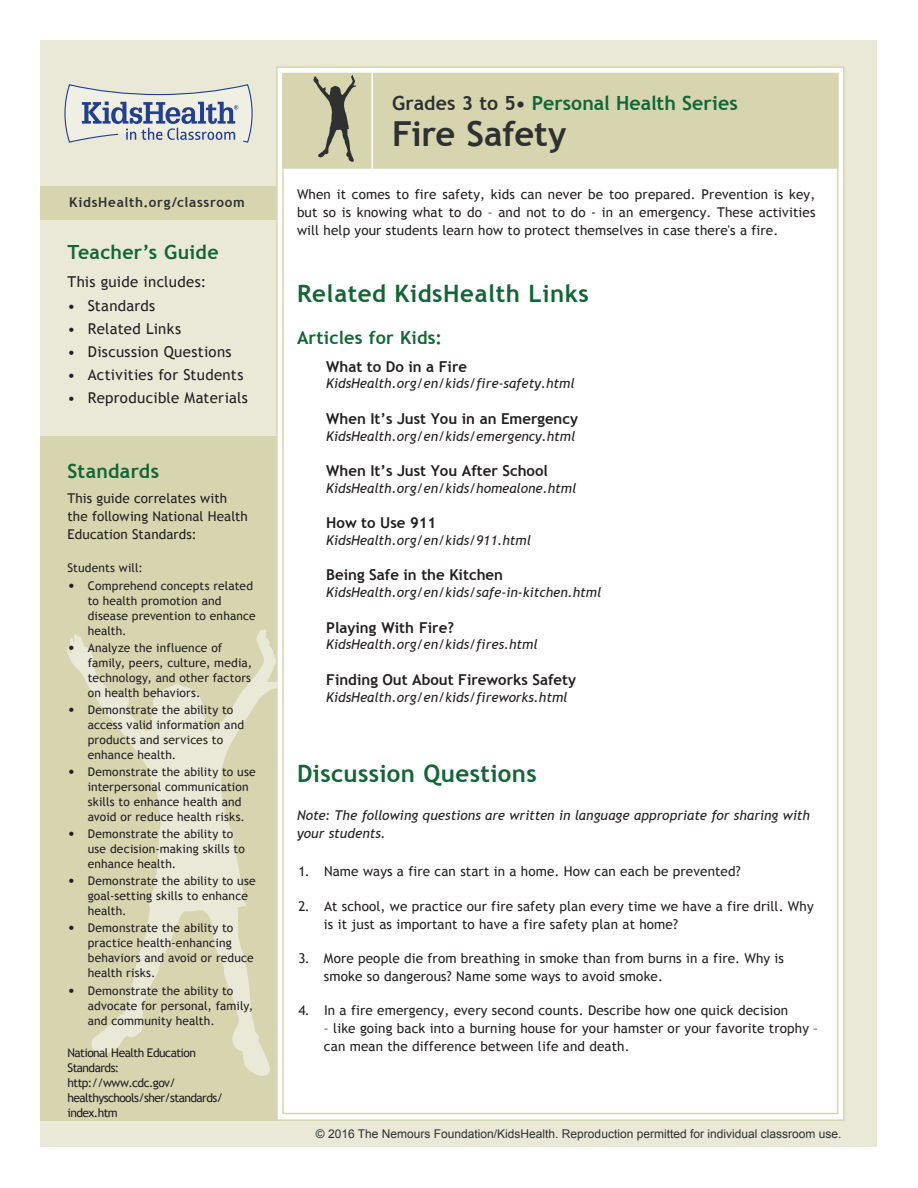
<style>
.page{position:relative;width:918px;height:1188px;background:#fff}
.page>*{position:absolute;margin:0;border:0;box-sizing:border-box;transform-origin:0 0}
.Lesson_Header{font:700 34.5px "Trebuchet MS";letter-spacing:-.005em;color:#2f3130}
.t1{font:700 24px "Trebuchet MS";letter-spacing:.025em;color:#126635}
.Lesson_Header-2{font:700 19.5px "Trebuchet MS";letter-spacing:.005em;color:#126635}
.t2{font:700 18px "Trebuchet MS";letter-spacing:.01em;color:#126635}
.t3{font:700 15px "Trebuchet MS";color:#231f20}
.Contents_List{font:15px "Trebuchet MS";letter-spacing:.02em;color:#231f20}
.Basic_Numbered_List{font:13.5px/18px "Trebuchet MS";letter-spacing:.01em;color:#231f20}
.t4{font:italic 13.5px/18px "Trebuchet MS";color:#231f20}
.t5{font:700 13.5px "Trebuchet MS";letter-spacing:.05em;color:#2f3130}
.Contents_List-2{font:12px/15px "Trebuchet MS";letter-spacing:.01em;color:#231f20}
.Contents_List-3{font:12px/15px "Trebuchet MS";letter-spacing:-.045em;color:#231f20}
.t6{font:12px "Arial";color:#2f3130}
.s1{font-size:15px}
.s2{color:#2f3130}
</style>
<div class="page">
<div style="left:40px;top:40px;width:838px;height:1108px;background:#eae9d8"></div>
<div style="left:277px;top:67px;width:567px;height:1053px;background:#fff"></div>
<div style="left:283px;top:74px;width:555px;height:94px;background:#d6d5b0"></div>
<div style="left:282px;top:73px;width:556px;height:96px;border:2px solid #d6d5b0"></div>
<hr style="left:371px;top:73px;width:2px;height:96px;background:#fff">
<div style="left:40px;top:436px;width:237px;height:685px;background:#d6d5b0"></div>
<div style="left:40px;top:186px;width:237px;height:33px;background:#d6d5b0"></div>
<svg style="left:64px;top:84px;width:189px;height:59px"></svg>
<svg style="left:313px;top:75px;width:44px;height:87px"></svg>
<svg style="left:67px;top:629px;width:210px;height:447px"></svg>
<p class="t5" style="left:69px;top:194px;width:177px">KidsHealth.org/classroom</p>
<p class="Lesson_Header-2" style="left:68px;top:240px;width:153px">Teacher’s Guide</p>
<p class="Contents_List" style="left:68px;top:273px;width:140px">This guide includes:</p>
<p class="Contents_List" style="left:68px;top:296px;width:89px">• Standards</p>
<p class="Contents_List" style="left:68px;top:320px;width:115px">• Related Links</p>
<p class="Contents_List" style="left:68px;top:343px;width:166px">• Discussion Questions</p>
<p class="Contents_List" style="left:68px;top:366px;width:177px">• Activities for Students</p>
<p class="Contents_List" style="left:68px;top:389px;width:182px">• Reproducible Materials</p>
<p class="Lesson_Header-2" style="left:68px;top:459px;width:93px">Standards</p>
<p class="Basic_Numbered_List" style="left:68px;top:490px;width:182px">This guide correlates with the following National Health<br>Education Standards:</p>
<p class="Contents_List-2" style="left:68px;top:561px;width:77px">Students will:</p>
<p class="Contents_List-2" style="left:88px;top:578px;width:169px;text-indent:-20px"><span class="s1">•</span> Comprehend concepts related to health promotion and disease prevention to enhance health.</p>
<p class="Contents_List-2" style="left:88px;top:640px;width:166px;text-indent:-20px"><span class="s1">•</span> Analyze the influence of family, peers, culture, media, technology, and other factors on health behaviors.</p>
<p class="Contents_List-2" style="left:88px;top:702px;width:158px;text-indent:-20px"><span class="s1">•</span> Demonstrate the ability to access valid information and products and services to enhance health.</p>
<p class="Contents_List-2" style="left:88px;top:764px;width:170px;text-indent:-20px"><span class="s1">•</span> Demonstrate the ability to use interpersonal communication skills to enhance health and avoid or reduce health risks.</p>
<p class="Contents_List-2" style="left:88px;top:827px;width:159px;text-indent:-20px"><span class="s1">•</span> Demonstrate the ability to use decision-making skills to enhance health.</p>
<p class="Contents_List-2" style="left:88px;top:874px;width:170px;text-indent:-20px"><span class="s1">•</span> Demonstrate the ability to use goal-setting skills to enhance health.</p>
<p class="Contents_List-2" style="left:88px;top:921px;width:167px;text-indent:-20px"><span class="s1">•</span> Demonstrate the ability to practice health-enhancing behaviors and avoid or reduce health risks.</p>
<p class="Contents_List-2" style="left:88px;top:983px;width:167px;text-indent:-20px"><span class="s1">•</span> Demonstrate the ability to advocate for personal, family, and community health.</p>
<p class="Contents_List-3" style="left:68px;top:1045px;width:157px">National Health Education<br>Standards: http://www.cdc.gov/ healthyschools/sher/standards/ index.htm</p>
<p class="Lesson_Header-2" style="left:392px;top:91px;width:347px"><span class="s2">Grades 3 to 5•</span> Personal Health Series</p>
<p class="Lesson_Header" style="left:392px;top:112px;width:176px">Fire Safety</p>
<p class="Basic_Numbered_List" style="left:297px;top:185px;width:520px;text-align:justify">When it comes to fire safety, kids can never be too prepared. Prevention is key, but so is knowing what to do – and not to do - in an emergency. These activities will help your students learn how to protect themselves in case there's a fire.</p>
<p class="t1" style="left:297px;top:279px;width:293px">Related KidsHealth Links</p>
<p class="t2" style="left:297px;top:327px;width:147px">Articles for Kids:</p>
<p class="t3" style="left:326px;top:357px;width:142px">What to Do in a Fire</p>
<p class="t4" style="left:326px;top:375px;width:250px">KidsHealth.org/en/kids/fire-safety.html</p>
<p class="t3" style="left:326px;top:409px;width:253px">When It’s Just You in an Emergency</p>
<p class="t4" style="left:326px;top:427px;width:251px">KidsHealth.org/en/kids/emergency.html</p>
<p class="t3" style="left:326px;top:461px;width:223px">When It’s Just You After School</p>
<p class="t4" style="left:326px;top:479px;width:252px">KidsHealth.org/en/kids/homealone.html</p>
<p class="t3" style="left:326px;top:514px;width:112px">How to Use 911</p>
<p class="t4" style="left:326px;top:531px;width:206px">KidsHealth.org/en/kids/911.html</p>
<p class="t3" style="left:326px;top:566px;width:178px">Being Safe in the Kitchen</p>
<p class="t4" style="left:326px;top:584px;width:277px">KidsHealth.org/en/kids/safe-in-kitchen.html</p>
<p class="t3" style="left:326px;top:618px;width:129px">Playing With Fire?</p>
<p class="t4" style="left:326px;top:636px;width:213px">KidsHealth.org/en/kids/fires.html</p>
<p class="t3" style="left:326px;top:670px;width:251px">Finding Out About Fireworks Safety</p>
<p class="t4" style="left:326px;top:688px;width:243px">KidsHealth.org/en/kids/fireworks.html</p>
<p class="t1" style="left:297px;top:758px;width:241px">Discussion Questions</p>
<p class="t4" style="left:297px;top:806px;width:514px">Note: The following questions are written in language appropriate for sharing with your students.</p>
<p class="Basic_Numbered_List" style="left:298px;top:863px;width:444px">1. Name ways a fire can start in a home. How can each be prevented?</p>
<p class="Basic_Numbered_List" style="left:324px;top:897px;width:491px;text-indent:-26px">2. At school, we practice our fire safety plan every time we have a fire drill. Why is it just as important to have a fire safety plan at home?</p>
<p class="Basic_Numbered_List" style="left:324px;top:949px;width:462px;text-indent:-26px">3. More people die from breathing in smoke than from burns in a fire. Why is smoke so dangerous? Name some ways to avoid smoke.</p>
<p class="Basic_Numbered_List" style="left:298px;top:1001px;width:491px">4. In a fire emergency, every second counts. Describe how one quick decision</p>
<p class="Basic_Numbered_List" style="left:324px;top:1019px;width:496px">– like going back into a burning house for your hamster or your favorite trophy – can mean the difference between life and death.</p>
<p class="t6" style="left:316px;top:1126px;width:527px">© 2016 The Nemours Foundation/KidsHealth. Reproduction permitted for individual classroom use.</p>
</div>
